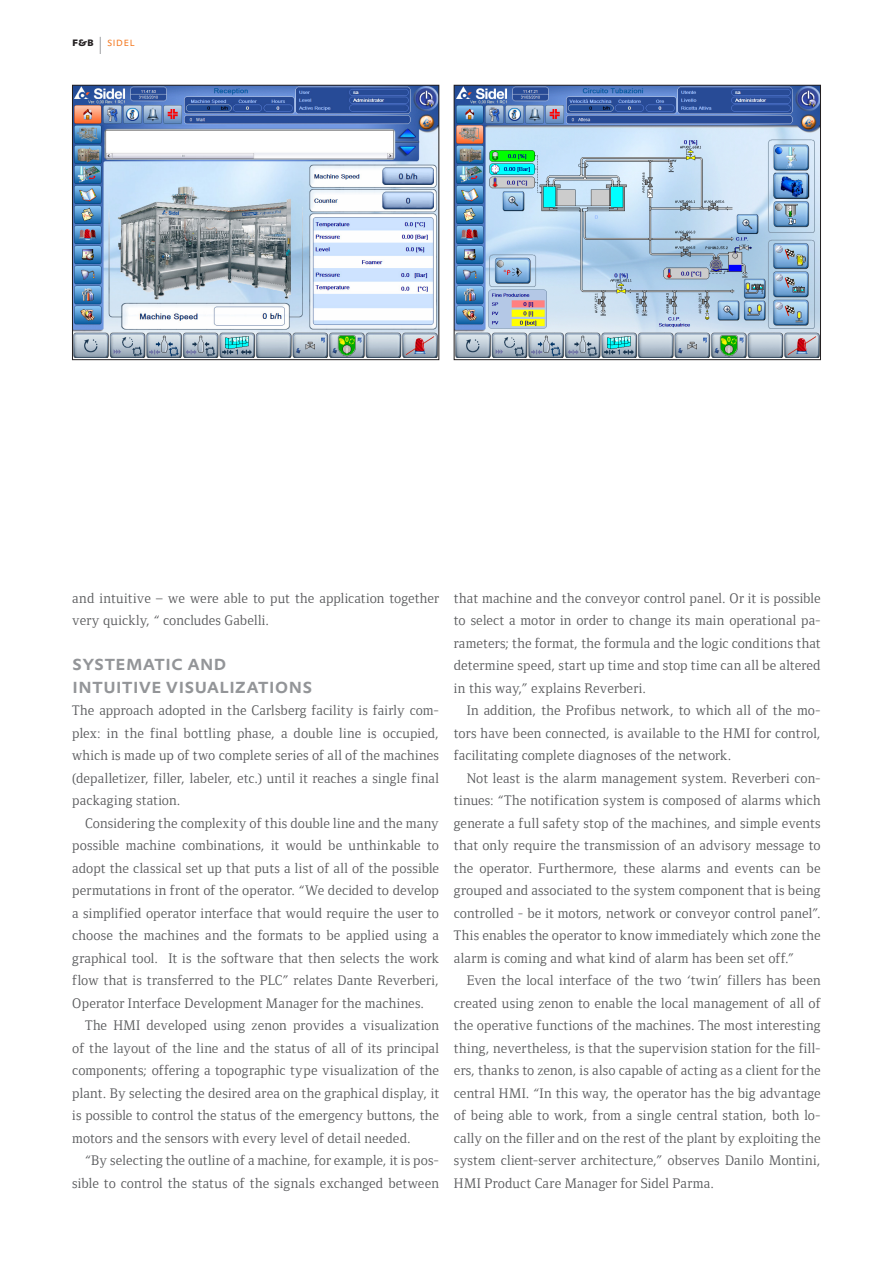
<style>
.page{position:relative;width:893px;height:1263px;background:#fff}
.page>*{position:absolute;margin:0;border:0;box-sizing:border-box;transform-origin:0 0}
.t1{font:500 21px "DTL Prokyon TOT Caps";letter-spacing:-.005em;color:#939598}
.t2{font:14.25px/22.5px "Foundry Form Serif";letter-spacing:.01em;color:#57585a;text-align:justify}
.t3{font:300 12px "DTL Prokyon TOT Caps";letter-spacing:.005em;color:#f47921}
.s1{font-weight:700;color:#231f20}
.s2{font-size:24px;color:#939598}
</style>
<div class="page">
<img style="left:74px;top:87px;width:363px;height:271px">
<div style="left:72px;top:85px;width:367px;height:275px;border:1px solid #231f20"></div>
<img style="left:456px;top:87px;width:363px;height:271px">
<div style="left:454px;top:85px;width:367px;height:275px;border:1px solid #231f20"></div>
<p class="t3" style="left:72px;top:34px;width:64px"><span class="s1">f&amp;b</span> <span class="s2">I</span> sidel</p>
<p class="t2" style="left:72px;top:587px;width:368px">and intuitive – we were able to put the application together very quickly, “ concludes Gabelli.</p>
<p class="t1" style="left:72px;top:649px;width:156px">systematic and</p>
<p class="t1" style="left:72px;top:672px;width:242px">intuitive visualizations</p>
<p class="t2" style="left:72px;top:699px;width:368px">The approach adopted in the Carlsberg facility is fairly com&shy;plex: in the final bottling phase, a double line is occupied, which is made up of two complete series of all of the machines (depalletizer, filler, labeler, etc.) until it reaches a single final packaging station.</p>
<p class="t2" style="left:72px;top:812px;width:368px;text-indent:13px">Considering the complexity of this double line and the many possible machine combinations, it would be unthinkable to adopt the classical set up that puts a list of all of the possible permutations in front of the operator. “We decided to develop a simplified operator interface that would require the user to choose the machines and the formats to be applied using a graphical tool. It is the software that then selects the work flow that is transferred to the PLC” relates Dante Reverberi, Operator Interface Development Manager for the machines.</p>
<p class="t2" style="left:72px;top:1014px;width:368px;text-indent:13px">The HMI developed using zenon provides a visualization of the layout of the line and the status of all of its principal components; offering a topographic type visualization of the plant. By selecting the desired area on the graphical display, it is possible to control the status of the emergency buttons, the motors and the sensors with every level of detail needed.</p>
<p class="t2" style="left:72px;top:1149px;width:368px;text-align:right">“By selecting the outline of a machine, for example, it is pos&shy;sible to control the status of the signals exchanged between</p>
<p class="t2" style="left:454px;top:587px;width:368px">that machine and the conveyor control panel. Or it is possible to select a motor in order to change its main operational pa&shy;rameters; the format, the formula and the logic conditions that determine speed, start up time and stop time can all be altered in this way,” explains Reverberi.</p>
<p class="t2" style="left:454px;top:699px;width:368px;text-indent:13px">In addition, the Profibus network, to which all of the mo&shy;tors have been connected, is available to the HMI for control, facilitating complete diagnoses of the network.</p>
<p class="t2" style="left:454px;top:767px;width:368px;text-indent:13px">Not least is the alarm management system. Reverberi con&shy;tinues: “The notification system is composed of alarms which generate a full safety stop of the machines, and simple events that only require the transmission of an advisory message to the operator. Furthermore, these alarms and events can be grouped and associated to the system component that is being controlled - be it motors, network or conveyor control panel”.<br>This enables the operator to know immediately which zone the alarm is coming and what kind of alarm has been set off.”</p>
<p class="t2" style="left:454px;top:969px;width:368px;text-indent:13px">Even the local interface of the two ‘twin’ fillers has been created using zenon to enable the local management of all of the operative functions of the machines. The most interesting thing, nevertheless, is that the supervision station for the fill&shy;ers, thanks to zenon, is also capable of acting as a client for the central HMI. “In this way, the operator has the big advantage of being able to work, from a single central station, both lo&shy;cally on the filler and on the rest of the plant by exploiting the system client-server architecture,” observes Danilo Montini, HMI Product Care Manager for Sidel Parma.</p>
</div>
